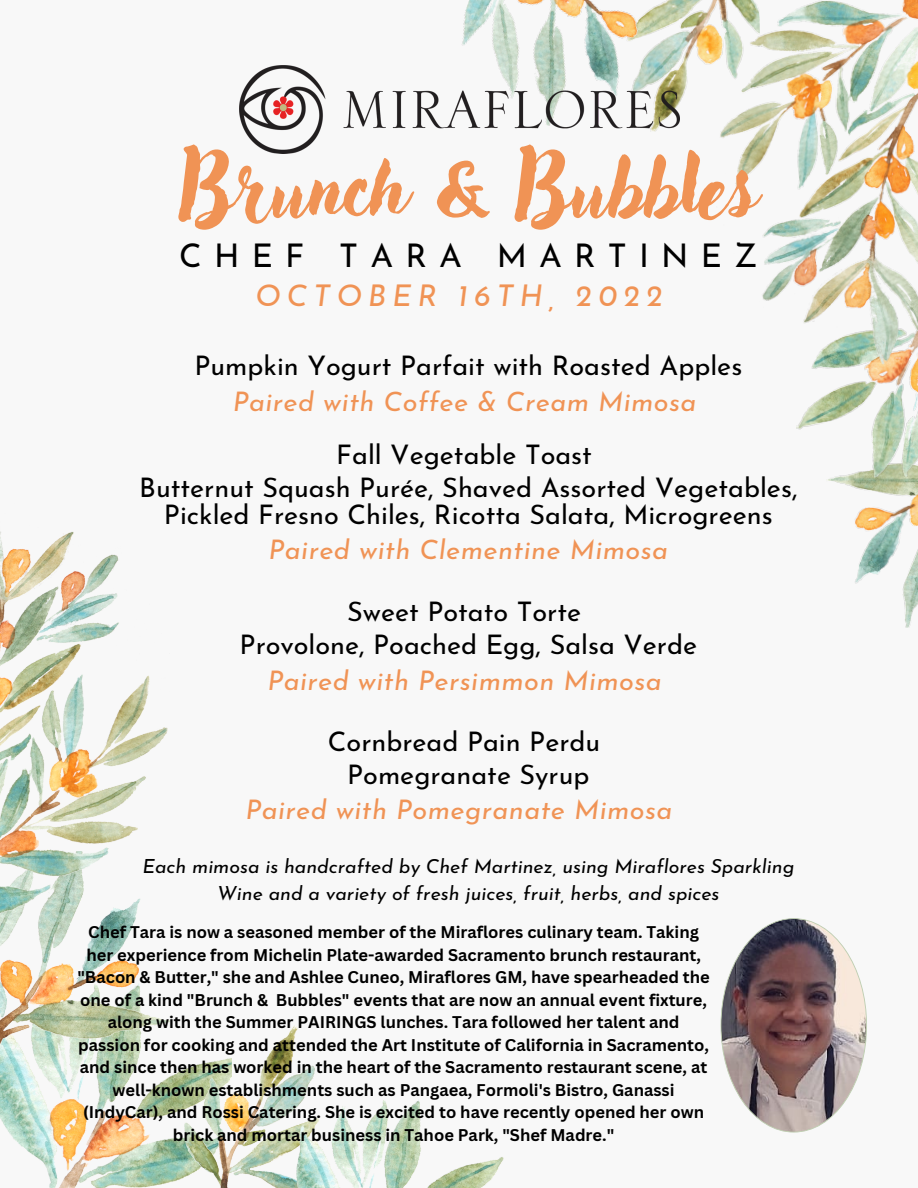
<style>
.page{position:relative;width:918px;height:1188px;background:#f8f8f8}
.page>*{position:absolute;margin:0;border:0;box-sizing:border-box;transform-origin:0 0}
.t1{font:82.5px "Adlery Pro";color:#f09355}
.t2{font:32.7px "Josefin Sans";letter-spacing:.375em;color:#000}
.t3{font:italic 30px "Josefin Sans";letter-spacing:.19em;color:#f09355}
.t4{font:27px/32.7px "Josefin Sans";color:#000;text-align:center}
.t5{font:italic 27px "Josefin Sans";letter-spacing:.02em;color:#f09355}
.t6{font:italic 19.5px/27px "Josefin Sans";color:#000;text-align:center}
.t7{font:700 16.5px/22.5px "Canva Sans";color:#000;text-align:center}
</style>
<div class="page">
<img style="left:0;top:1055px;width:185px;height:133px">
<img style="left:0;top:955px;width:170px;height:100px">
<img style="left:185px;top:1025px;width:130px;height:163px">
<img style="left:0;top:531px;width:168px;height:424px">
<img style="left:828px;top:479px;width:90px;height:149px">
<img style="left:796px;top:367px;width:122px;height:112px">
<img style="left:694px;top:0;width:16px;height:65px">
<img style="left:710px;top:0;width:208px;height:367px">
<img style="left:462px;top:0;width:232px;height:123px">
<img style="left:296px;top:1100px;width:207px;height:88px">
<svg style="left:721px;top:918px;width:146px;height:215px"></svg>
<img style="left:239px;top:66px;width:440px;height:87px">
<h1 class="t1" style="left:180px;top:150px;width:579px">Brunch &amp; Bubbles</h1>
<h2 class="t2" style="left:179px;top:242px;width:580px">CHEF TARA MARTINEZ</h2>
<h3 class="t3" style="left:255px;top:284px;width:409px">OCTOBER 16TH, 2022</h3>
<h3 class="t4" style="left:194px;top:352px;width:549px">Pumpkin Yogurt Parfait with Roasted Apples</h3>
<h3 class="t5" style="left:233px;top:391px;width:465px">Paired with Coffee &amp; Cream Mimosa</h3>
<h3 class="t4" style="left:139px;top:441px;width:660px">Fall Vegetable Toast<br>Butternut Squash Purée, Shaved Assorted Vegetables,</h3>
<h3 class="t4" style="left:164px;top:501px;width:610px">Pickled Fresno Chiles, Ricotta Salata, Microgreens</h3>
<h3 class="t5" style="left:269px;top:539px;width:401px">Paired with Clementine Mimosa</h3>
<h3 class="t4" style="left:240px;top:598px;width:459px">Sweet Potato Torte<br>Provolone, Poached Egg, Salsa Verde</h3>
<h3 class="t5" style="left:267px;top:669px;width:396px">Paired with Persimmon Mimosa</h3>
<h3 class="t4" style="left:328px;top:728px;width:274px">Cornbread Pain Perdu<br>Pomegranate Syrup</h3>
<h3 class="t5" style="left:245px;top:799px;width:429px">Paired with Pomegranate Mimosa</h3>
<p class="t6" style="left:142px;top:855px;width:654px">Each mimosa is handcrafted by Chef Martinez, using Miraflores Sparkling<br>Wine and a variety of fresh juices, fruit, herbs, and spices</p>
<p class="t7" style="left:77px;top:920px;width:634px">Chef Tara is now a seasoned member of the Miraflores culinary team. Taking her experience from Michelin Plate-awarded Sacramento brunch restaurant, "Bacon &amp; Butter," she and Ashlee Cuneo, Miraflores GM, have spearheaded the one of a kind "Brunch &amp; Bubbles" events that are now an annual event fixture, along with the Summer PAIRINGS lunches. Tara followed her talent and passion for cooking and attended the Art Institute of California in Sacramento, and since then has worked in the heart of the Sacramento restaurant scene, at well-known establishments such as Pangaea, Formoli's Bistro, Ganassi (IndyCar), and Rossi Catering. She is excited to have recently opened her own brick and mortar business in Tahoe Park, "Shef Madre."</p>
</div>
